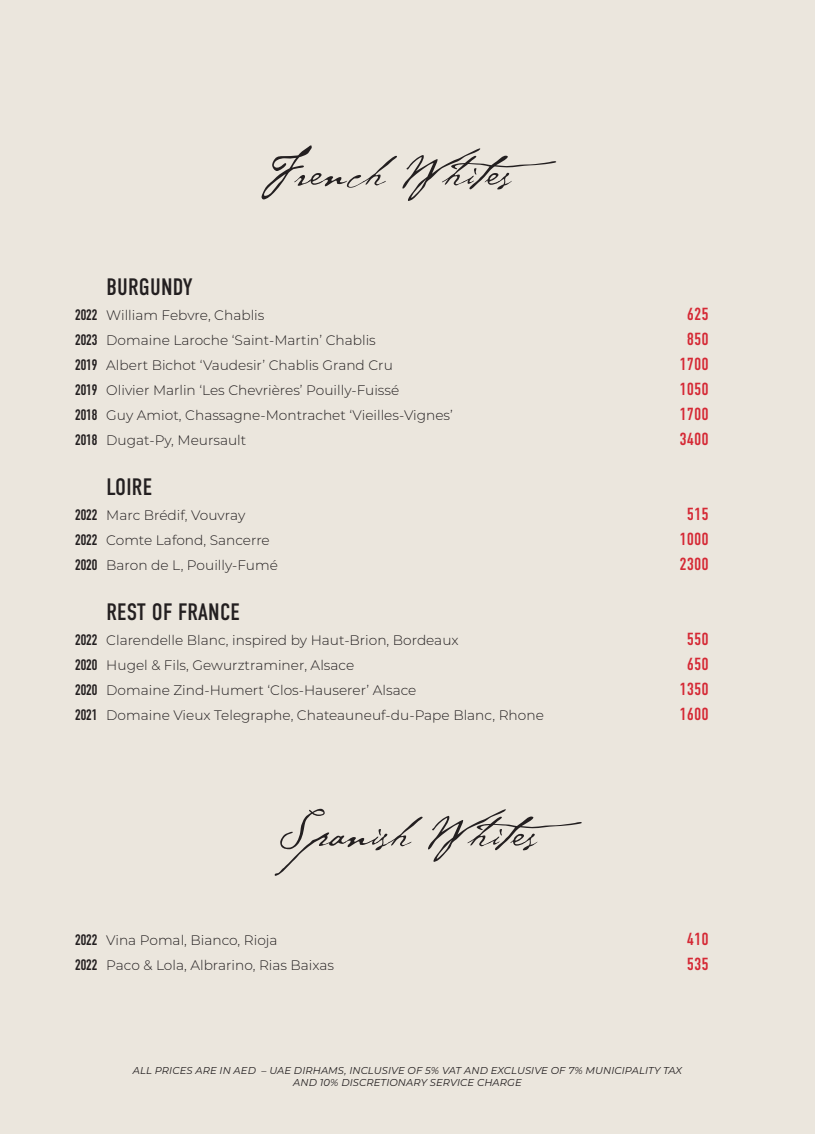
<style>
.page{position:relative;width:815px;height:1134px;background:#ebe6dd}
.page>*{position:absolute;margin:0;border:0;box-sizing:border-box;transform-origin:0 0}
.t1{font:50px "P22 Cezanne Pro";color:#231f20}
.t2{font:23.75px "DIN Condensed";letter-spacing:.01em;color:#231f20}
.t3{font:17.5px/25px "DIN Condensed";color:#d52935;text-align:center}
.t4{font:700 15px/25px "DIN Condensed";color:#231f20;text-align:justify}
.t5{font:300 13.75px/25px "Montserrat";color:#231f20}
.t6{font:italic 10px/12px "Montserrat";letter-spacing:.01em;color:#231f20;text-align:center}
</style>
<div class="page">
<h1 class="t1" style="left:261px;top:138px;width:318px">French Whites</h1>
<p class="t4" style="left:75px;top:302px;width:24px">2022<br>2023<br>2019<br>2019<br>2018<br>2018</p>
<p class="t4" style="left:75px;top:502px;width:24px">2022<br>2022<br>2020</p>
<p class="t4" style="left:75px;top:627px;width:24px">2022<br>2020<br>2020<br>2021</p>
<h2 class="t2" style="left:106px;top:274px;width:88px">BURGUNDY</h2>
<p class="t5" style="left:106px;top:302px;width:348px">William Febvre, Chablis<br>Domaine Laroche ‘Saint-Martin’ Chablis<br>Albert Bichot ‘Vaudesir’ Chablis Grand Cru<br>Olivier Marlin ‘Les Chevrières’ Pouilly-Fuissé<br>Guy Amiot, Chassagne-Montrachet ‘Vieilles-Vignes’ Dugat-Py, Meursault</p>
<h2 class="t2" style="left:106px;top:474px;width:47px">LOIRE</h2>
<p class="t5" style="left:106px;top:502px;width:173px">Marc Brédif, Vouvray<br>Comte Lafond, Sancerre<br>Baron de L, Pouilly-Fumé</p>
<h2 class="t2" style="left:106px;top:599px;width:135px">REST OF FRANCE</h2>
<p class="t5" style="left:106px;top:627px;width:439px">Clarendelle Blanc, inspired by Haut-Brion, Bordeaux<br>Hugel &amp; Fils, Gewurztraminer, Alsace<br>Domaine Zind-Humert ‘Clos-Hauserer’ Alsace<br>Domaine Vieux Telegraphe, Chateauneuf-du-Pape Blanc, Rhone</p>
<p class="t3" style="left:679px;top:302px;width:31px">625<br>850<br>1700<br>1050<br>1700<br>3400</p>
<p class="t3" style="left:679px;top:502px;width:31px">515<br>1000<br>2300</p>
<p class="t3" style="left:679px;top:627px;width:31px">550<br>650<br>1350<br>1600</p>
<h1 class="t1" style="left:278px;top:799px;width:326px">Spanish Whites</h1>
<p class="t4" style="left:75px;top:927px;width:24px">2022<br>2022</p>
<p class="t5" style="left:106px;top:927px;width:229px">Vina Pomal, Bianco, Rioja<br>Paco &amp; Lola, Albrarino, Rias Baixas</p>
<p class="t3" style="left:687px;top:927px;width:23px;text-align:left">410<br>535</p>
<p class="t6" style="left:133px;top:1064px;width:551px">ALL PRICES ARE IN AED – UAE DIRHAMS, INCLUSIVE OF 5% VAT AND EXCLUSIVE OF 7% MUNICIPALITY TAX<br>AND 10% DISCRETIONARY SERVICE CHARGE</p>
</div>
